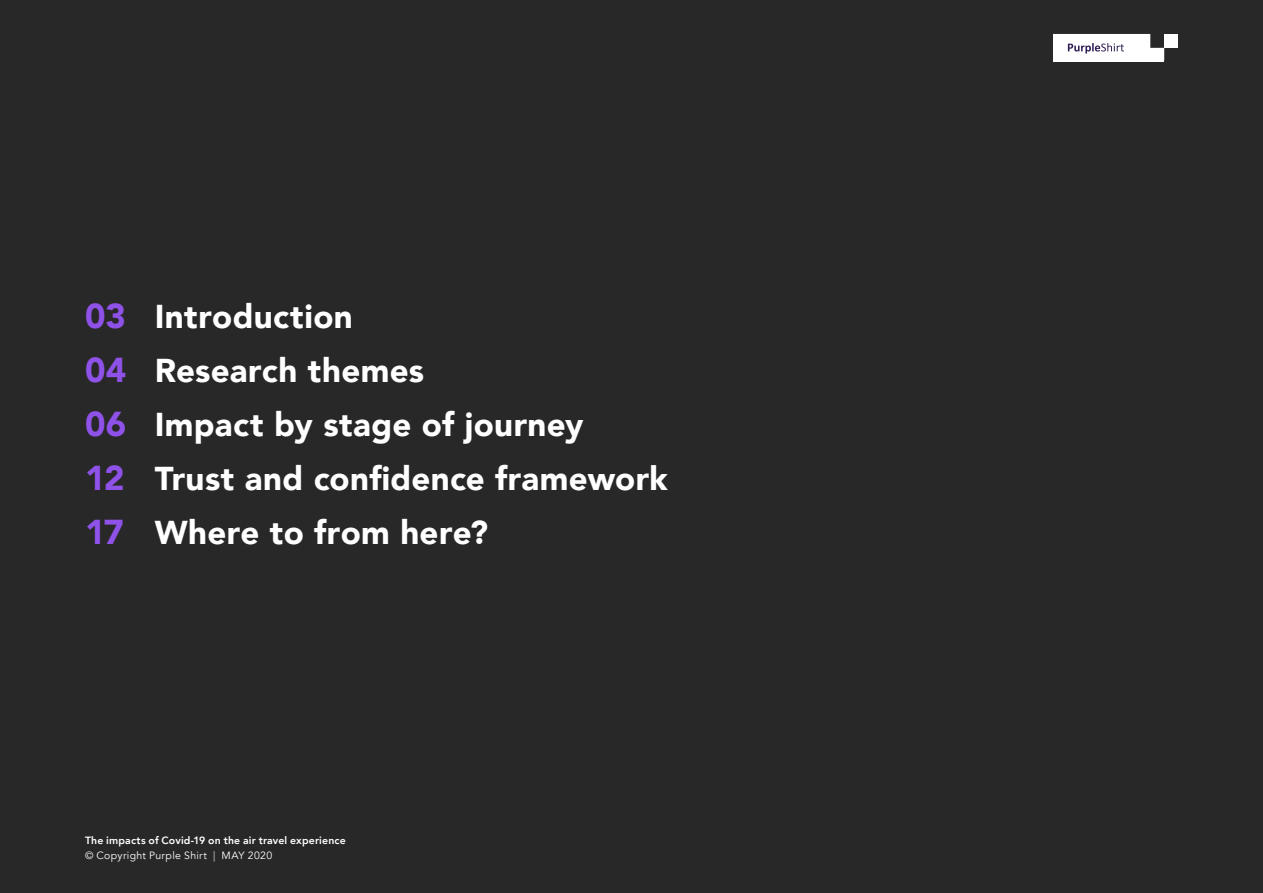
<style>
.page{position:relative;width:1263px;height:893px;background:#292829}
.page>*{position:absolute;margin:0;border:0;box-sizing:border-box;transform-origin:0 0}
.t1{font:900 34.5px/54px "Avenir";color:#8f52e8;text-align:justify}
.t2{font:900 33px/54px "Avenir";letter-spacing:.01em;color:#fff}
.t3{font:800 10.5px/15px "Avenir";letter-spacing:.015em;color:#fff}
.s1{font-weight:400}
.s2{font-weight:300}
</style>
<div class="page">
<div style="left:1164px;top:34px;width:14px;height:14px;background:#fff"></div>
<div style="left:1150px;top:48px;width:14px;height:14px;background:#fff"></div>
<div style="left:1136px;top:48px;width:14px;height:14px;background:#fff"></div>
<div style="left:1122px;top:48px;width:14px;height:14px;background:#fff"></div>
<div style="left:1108px;top:48px;width:14px;height:14px;background:#fff"></div>
<div style="left:1095px;top:48px;width:13px;height:14px;background:#fff"></div>
<div style="left:1081px;top:48px;width:14px;height:14px;background:#fff"></div>
<div style="left:1067px;top:48px;width:14px;height:14px;background:#fff"></div>
<div style="left:1053px;top:48px;width:14px;height:14px;background:#fff"></div>
<svg style="left:1053px;top:34px;width:111px;height:20px"></svg>
<p class="t1" style="left:85px;top:289px;width:43px">03<br>04<br>06<br>12<br>17</p>
<p class="t2" style="left:155px;top:289px;width:514px">Introduction<br>Research themes<br>Impact by stage of journey<br>Trust and confidence framework<br>Where to from here?</p>
<p class="t3" style="left:85px;top:833px;width:262px">The impacts of Covid-19 on the air travel experience <span class="s1">© Copyright Purple Shirt</span> <span class="s2">|</span> <span class="s1">MAY 2020</span></p>
</div>
